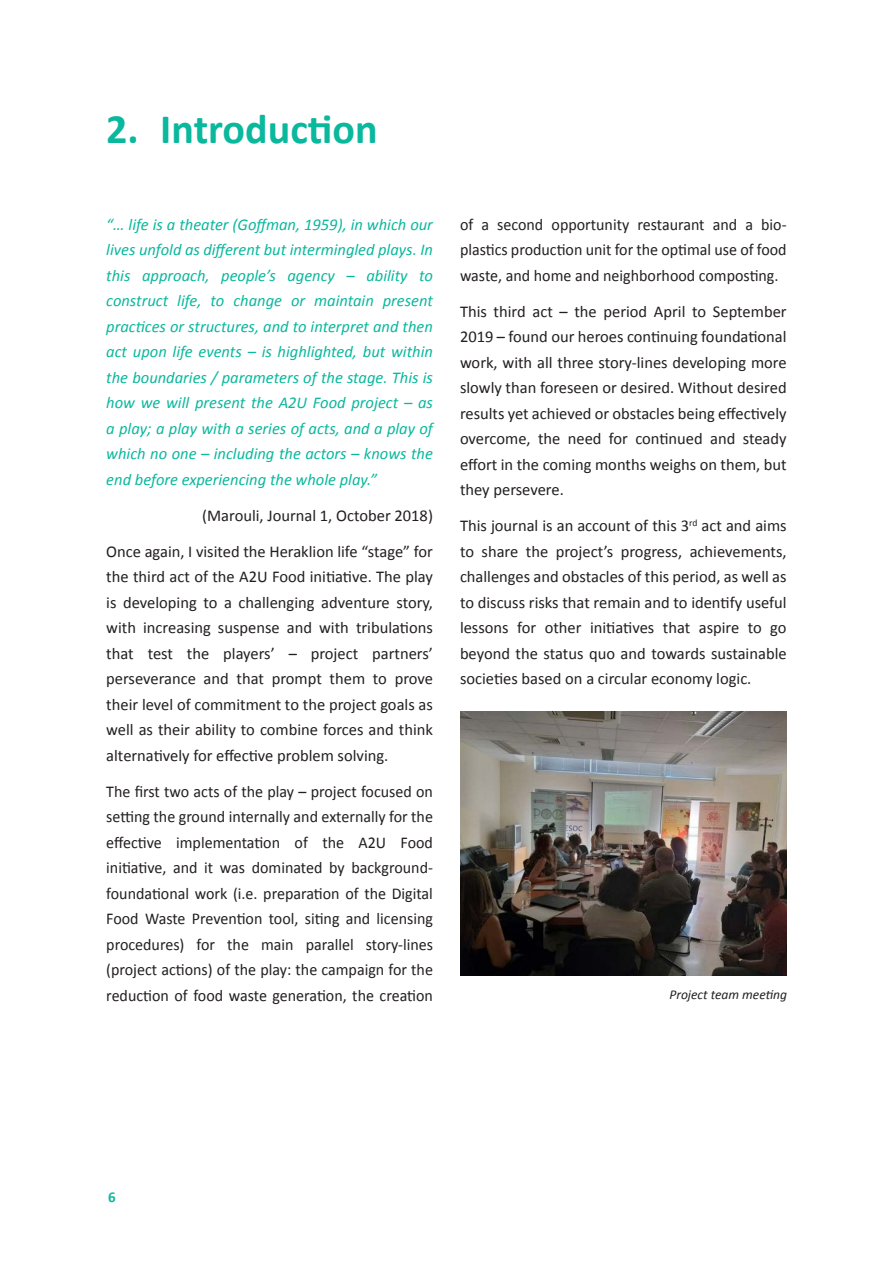
<style>
.page{position:relative;width:893px;height:1263px;background:#fff}
.page>*{position:absolute;margin:0;border:0;box-sizing:border-box;transform-origin:0 0}
.t1{font:700 42px "Calibri";color:#09b89d}
.Para{font:16.5px/25.5px "Calibri";color:#231f20;text-align:justify}
.Para-2{font:italic 16.5px/25.5px "Calibri";color:#09b89d;text-align:justify}
.t2{font:700 15px "Calibri";color:#09b89d}
.FigureCaption{font:italic 13.5px "Calibri";color:#231f20}
</style>
<div class="page">
<img style="left:460px;top:711px;width:327px;height:264px">
<h1 class="t1" style="left:106px;top:99px;width:273px">2. Introduction</h1>
<p class="Para-2" style="left:106px;top:211px;width:328px">“… life is a theater (Goffman, 1959), in which our lives unfold as different but intermingled plays. In this approach, people’s agency – ability to construct life, to change or maintain present practices or structures, and to interpret and then act upon life events – is highlighted, but within the boundaries / parameters of the stage. This is how we will present the A2U Food project – as a play; a play with a series of acts, and a play of which no one – including the actors – knows the end before experiencing the whole play.”</p>
<p class="Para" style="left:202px;top:502px;width:232px">(Marouli, Journal 1, October 2018)</p>
<p class="Para" style="left:106px;top:538px;width:328px">Once again, I visited the Heraklion life “stage” for the third act of the A2U Food initiative. The play is developing to a challenging adventure story, with increasing suspense and with tribulations that test the players’ – project partners’ perseverance and that prompt them to prove their level of commitment to the project goals as well as their ability to combine forces and think alternatively for effective problem solving.</p>
<p class="Para" style="left:106px;top:778px;width:328px">The first two acts of the play – project focused on setting the ground internally and externally for the effective implementation of the A2U Food initiative, and it was dominated by background&shy;foundational work (i.e. preparation of the Digital Food Waste Prevention tool, siting and licensing procedures) for the main parallel story-lines (project actions) of the play: the campaign for the reduction of food waste generation, the creation</p>
<p class="Para" style="left:460px;top:211px;width:328px">of a second opportunity restaurant and a bio&shy;plastics production unit for the optimal use of food waste, and home and neighborhood composting.</p>
<p class="Para" style="left:460px;top:298px;width:328px">This third act – the period April to September 2019 – found our heroes continuing foundational work, with all three story-lines developing more slowly than foreseen or desired. Without desired results yet achieved or obstacles being effectively overcome, the need for continued and steady effort in the coming months weighs on them, but they persevere.</p>
<p class="Para" style="left:460px;top:513px;width:328px">This journal is an account of this 3<sup>rd</sup> act and aims to share the project’s progress, achievements, challenges and obstacles of this period, as well as to discuss risks that remain and to identify useful lessons for other initiatives that aspire to go beyond the status quo and towards sustainable societies based on a circular economy logic.</p>
<p class="FigureCaption" style="left:669px;top:985px;width:119px">Project team meeting</p>
<p class="t2" style="left:108px;top:1186px;width:9px">6</p>
</div>
